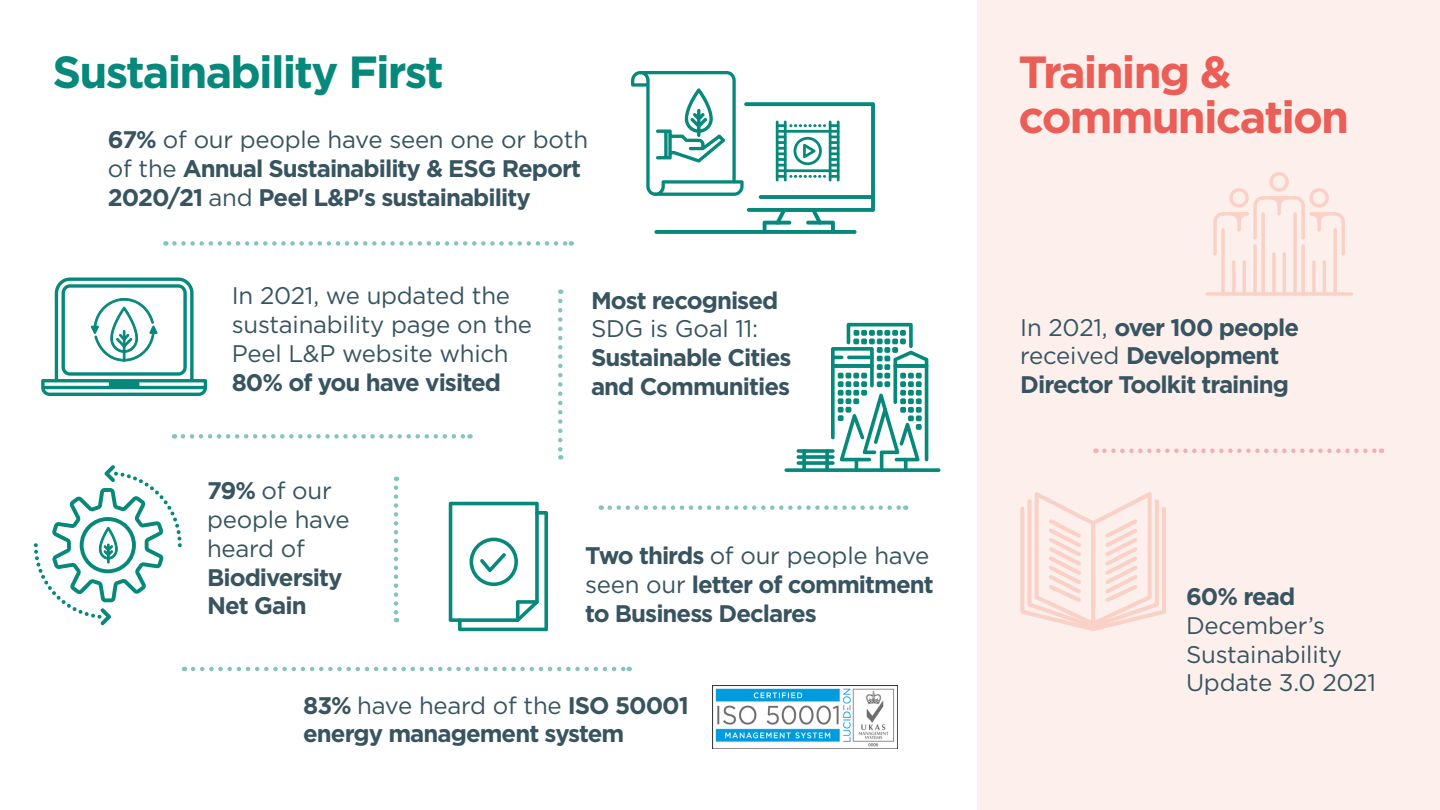
<style>
.page{position:relative;width:1440px;height:810px;background:#fff}
.page>*{position:absolute;margin:0;border:0;box-sizing:border-box;transform-origin:0 0}
.t1{font:700 45px/45px "Gotham";letter-spacing:-.04em;color:#eb5e57}
.t2{font:700 45px "Gotham";letter-spacing:-.04em;color:#06897b}
.t3{font:700 24px/28.8px "Gotham";letter-spacing:-.04em;color:#375460}
.t4{font:24px/28.8px "Gotham";letter-spacing:-.01em;color:#375460}
.s1{font-weight:400}
.s2{font-weight:700}
</style>
<div class="page">
<div style="left:977px;top:0;width:463px;height:810px;background:#fdf0ec"></div>
<svg style="left:1253px;top:204px;width:4px;height:36px"></svg>
<hr style="left:1261px;top:212px;width:4px;height:84px;background:#f9d1c6;border-radius:2px">
<svg style="left:1293px;top:212px;width:4px;height:84px"></svg>
<hr style="left:1272px;top:252px;width:4px;height:44px;background:#f9d7cd;border-radius:2px">
<hr style="left:1301px;top:204px;width:4px;height:36px;background:#f9d1c6;border-radius:2px">
<svg style="left:1333px;top:228px;width:4px;height:68px"></svg>
<hr style="left:1312px;top:260px;width:4px;height:36px;background:#fad8cf;border-radius:2px">
<svg style="left:1341px;top:220px;width:4px;height:36px"></svg>
<svg style="left:1317px;top:212px;width:4px;height:20px"></svg>
<hr style="left:1221px;top:228px;width:4px;height:68px;background:#f9d8ce;border-radius:2px">
<hr style="left:1232px;top:260px;width:4px;height:36px;background:#f9d1c6;border-radius:2px">
<hr style="left:1213px;top:220px;width:4px;height:36px;background:#f9d8cf;border-radius:2px">
<svg style="left:1237px;top:212px;width:4px;height:20px"></svg>
<hr style="left:1253px;top:244px;width:4px;height:52px;background:#f9d7cd;border-radius:2px">
<hr style="left:1301px;top:244px;width:4px;height:52px;background:#f9d1c6;border-radius:2px">
<hr style="left:1283px;top:252px;width:3px;height:44px;background:#f9d1c6;border-radius:2px">
<hr style="left:1243px;top:260px;width:3px;height:36px;background:#f9d1c6;border-radius:2px">
<hr style="left:1323px;top:260px;width:3px;height:36px;background:#f9d1c6;border-radius:2px">
<svg style="left:1213px;top:172px;width:132px;height:52px"></svg>
<svg style="left:1205px;top:292px;width:148px;height:4px"></svg>
<svg style="left:1020px;top:492px;width:146px;height:139px"></svg>
<svg style="left:631px;top:71px;width:244px;height:163px"></svg>
<svg style="left:41px;top:277px;width:166px;height:119px"></svg>
<svg style="left:784px;top:468px;width:156px;height:4px"></svg>
<svg style="left:797px;top:449px;width:38px;height:4px"></svg>
<svg style="left:797px;top:455px;width:38px;height:4px"></svg>
<svg style="left:797px;top:461px;width:38px;height:4px"></svg>
<hr style="left:802px;top:449px;width:4px;height:23px;background:#06897b;border-radius:2px">
<svg style="left:825px;top:449px;width:4px;height:23px"></svg>
<svg style="left:831px;top:323px;width:97px;height:149px"></svg>
<svg style="left:34px;top:465px;width:148px;height:160px"></svg>
<svg style="left:449px;top:502px;width:99px;height:129px"></svg>
<img style="left:712px;top:686px;width:186px;height:62px">
<svg style="left:1104px;top:448px;width:278px;height:5px"></svg>
<svg style="left:174px;top:241px;width:398px;height:5px"></svg>
<svg style="left:558px;top:301px;width:5px;height:159px"></svg>
<svg style="left:183px;top:434px;width:288px;height:5px"></svg>
<svg style="left:610px;top:505px;width:296px;height:5px"></svg>
<svg style="left:394px;top:488px;width:4px;height:134px"></svg>
<svg style="left:193px;top:667px;width:437px;height:4px"></svg>
<h1 class="t2" style="left:52px;top:43px;width:393px">Sustainability First</h1>
<p class="t3" style="left:108px;top:125px;width:482px">67% <span class="s1">of our people have seen one or both of the</span> Annual Sustainability &amp; ESG Report<br>2020/21 <span class="s1">and</span> Peel L&amp;P's sustainability</p>
<p class="t4" style="left:232px;top:281px;width:302px">In 2021, we updated the sustainability page on the<br>Peel L&amp;P website which</p>
<p class="t3" style="left:232px;top:368px;width:271px">80% of you have visited</p>
<p class="t4" style="left:207px;top:476px;width:144px"><span class="s2">79%</span> of our people have heard of</p>
<p class="t3" style="left:207px;top:563px;width:137px">Biodiversity<br>Net Gain</p>
<p class="t3" style="left:591px;top:286px;width:189px">Most recognised</p>
<p class="t4" style="left:591px;top:314px;width:169px">SDG is Goal 11:</p>
<p class="t3" style="left:591px;top:343px;width:202px">Sustainable Cities and Communities</p>
<p class="t3" style="left:585px;top:541px;width:350px">Two thirds <span class="s1">of our people have seen our</span> letter of commitment to Business Declares</p>
<p class="t3" style="left:303px;top:690px;width:387px">83% <span class="s1">have heard of the</span> ISO 50001 energy management system</p>
<h1 class="t1" style="left:1018px;top:50px;width:332px">Training &amp; communication</h1>
<p class="t3" style="left:1020px;top:313px;width:280px"><span class="s1">In 2021,</span> over 100 people <span class="s1">received</span> Development<br>Director Toolkit training</p>
<p class="t3" style="left:1186px;top:582px;width:111px">60% read</p>
<p class="t4" style="left:1186px;top:610px;width:191px">December’s<br>Sustainability<br>Update 3.0 2021</p>
</div>
